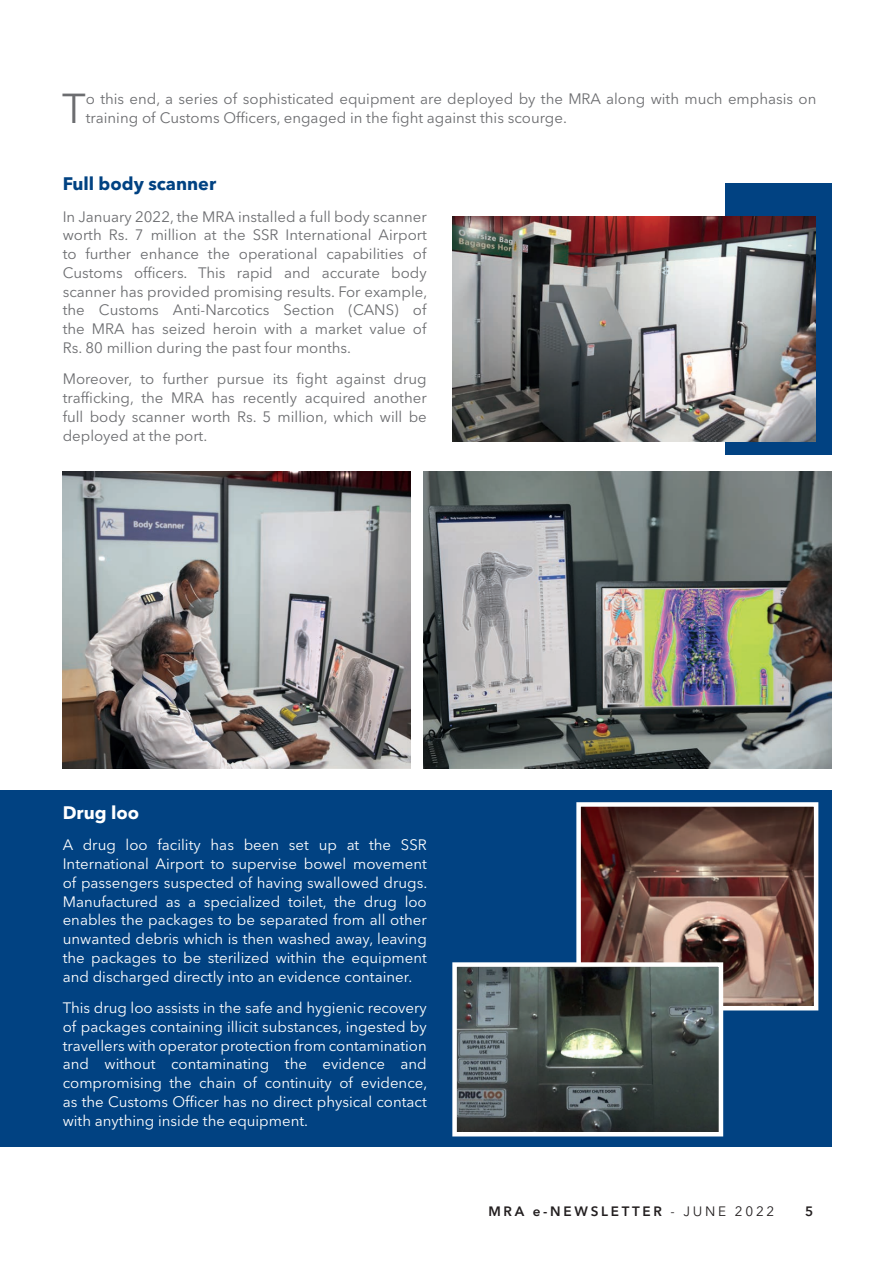
<style>
.page{position:relative;width:893px;height:1263px;background:#fff}
.page>*{position:absolute;margin:0;border:0;box-sizing:border-box;transform-origin:0 0}
.Body{font:41.55px "Avenir Next LT Pro";color:#6c6d70}
.Body-2{font:700 18px "Avenir Next LT Pro";color:#014282}
.Body-3{font:700 18px "Avenir Next LT Pro";color:#fff}
.Body-4{font:15px/18.8px "Avenir Next LT Pro";color:#fff;text-align:justify}
.Body-5{font:15px/18.8px "Avenir Next LT Pro";color:#6c6d70;text-align:justify}
.t1{font:600 13.5px "Avenir Next LT Pro";letter-spacing:.2em;color:#231f20}
.s1{font-weight:400}
</style>
<div class="page">
<div style="left:0;top:790px;width:832px;height:357px;background:#014282"></div>
<div style="left:725px;top:184px;width:106px;height:271px;background:#014282"></div>
<img style="left:452px;top:216px;width:364px;height:226px">
<img style="left:581px;top:807px;width:232px;height:198px">
<div style="left:576px;top:802px;width:242px;height:208px;border:4px solid #fff"></div>
<img style="left:457px;top:967px;width:261px;height:164px">
<div style="left:452px;top:962px;width:271px;height:174px;border:4px solid #fff"></div>
<img style="left:63px;top:471px;width:347px;height:297px">
<img style="left:424px;top:471px;width:408px;height:297px">
<p class="Body" style="left:62px;top:84px;width:25px">T</p>
<p class="Body-5" style="left:86px;top:89px;width:732px">o this end, a series of sophisticated equipment are deployed by the MRA along with much emphasis on training of Customs Officers, engaged in the fight against this scourge.</p>
<p class="Body-2" style="left:63px;top:173px;width:155px">Full body scanner</p>
<p class="Body-5" style="left:63px;top:207px;width:366px">In January 2022, the MRA installed a full body scanner worth Rs. 7 million at the SSR International Airport to further enhance the operational capabilities of Customs officers. This rapid and accurate body scanner has provided promising results. For example, the Customs Anti-Narcotics Section (CANS) of the MRA has seized heroin with a market value of Rs. 80 million during the past four months.</p>
<p class="Body-5" style="left:63px;top:370px;width:366px">Moreover, to further pursue its fight against drug trafficking, the MRA has recently acquired another full body scanner worth Rs. 5 million, which will be deployed at the port.</p>
<p class="Body-3" style="left:63px;top:801px;width:78px">Drug loo</p>
<p class="Body-4" style="left:63px;top:835px;width:366px">A drug loo facility has been set up at the SSR International Airport to supervise bowel movement of passengers suspected of having swallowed drugs.<br>Manufactured as a specialized toilet, the drug loo enables the packages to be separated from all other unwanted debris which is then washed away, leaving the packages to be sterilized within the equipment and discharged directly into an evidence container.</p>
<p class="Body-4" style="left:63px;top:998px;width:366px">This drug loo assists in the safe and hygienic recovery of packages containing illicit substances, ingested by travellers with operator protection from contamination and without contaminating the evidence and compromising the chain of continuity of evidence, as the Customs Officer has no direct physical contact with anything inside the equipment.</p>
<p class="t1" style="left:488px;top:1203px;width:287px">MRA e-NEWSLETTER <span class="s1">- JUNE 2022</span></p>
<p class="t1" style="left:805px;top:1203px;width:10px">5</p>
</div>
